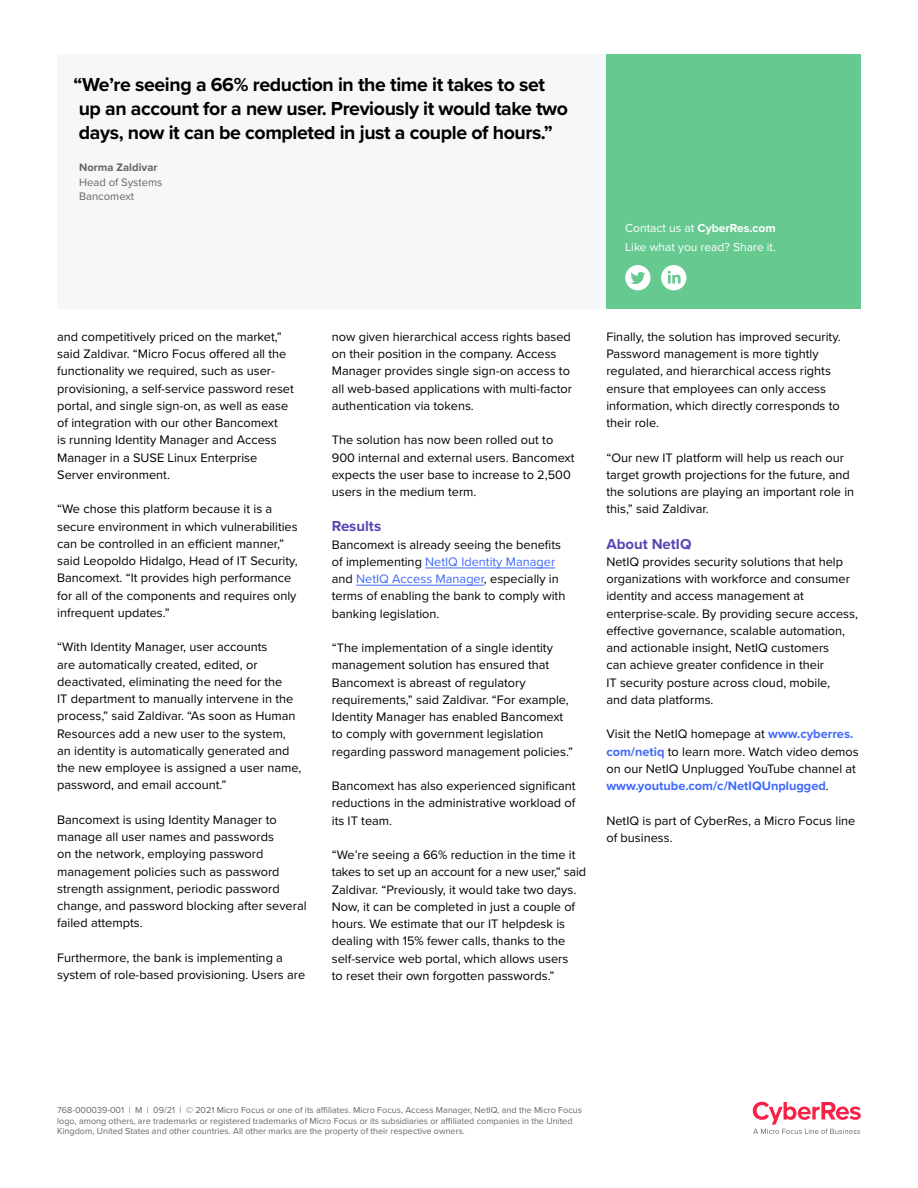
<style>
.page{position:relative;width:918px;height:1188px;background:#fff}
.page>*{position:absolute;margin:0;border:0;box-sizing:border-box;transform-origin:0 0}
.Pull_Quote_Screamer{font:700 19.5px/24px "Proxima Nova";letter-spacing:-.02em;color:#000}
.Header_b_Level1{font:700 15px "Proxima Nova";color:#5c45b3}
.Body_c_8_5_11_5{font:12.75px/17.2px "Proxima Nova";color:#000}
.Contact_White{font:12px "Proxima Nova";color:#fff}
.Contact_White-2{font:700 12px "Proxima Nova";color:#fff}
.t1{font:11.25px "Proxima Nova";color:#656668}
.t2{font:700 11.25px "Proxima Nova";color:#656668}
.Mouse_Type{font:9px/10.5px "Proxima Nova";color:#656668}
.s1{font-weight:400}
.s2{color:#4169fa}
.s3{font-weight:700;color:#4169fa}
</style>
<div class="page">
<hr style="left:425px;top:568px;width:130px;height:1px;background:#4169fa">
<hr style="left:356px;top:585px;width:128px;height:1px;background:#4169fa">
<div style="left:57px;top:54px;width:804px;height:254px;background:#f5f7f8"></div>
<div style="left:606px;top:54px;width:255px;height:254px;background:#66ca90"></div>
<div style="left:625px;top:265px;width:25px;height:25px;background:#fff;border-radius:13px"></div>
<svg style="left:630px;top:272px;width:15px;height:12px"></svg>
<div style="left:661px;top:265px;width:25px;height:25px;background:#fff;border-radius:13px"></div>
<svg style="left:668px;top:271px;width:13px;height:12px"></svg>
<svg style="left:753px;top:1102px;width:108px;height:32px"></svg>
<p class="Pull_Quote_Screamer" style="left:74px;top:72px;width:496px">“We’re seeing a 66% reduction in the time it takes to set up an account for a new user. Previously it would take two days, now it can be completed in just a couple of hours.”</p>
<p class="t2" style="left:79px;top:159px;width:80px">Norma Zaldivar</p>
<p class="t1" style="left:79px;top:174px;width:85px">Head of Systems</p>
<p class="t1" style="left:79px;top:188px;width:57px">Bancomext</p>
<p class="Contact_White-2" style="left:625px;top:219px;width:152px"><span class="s1">Contact us at</span> CyberRes.com</p>
<p class="Contact_White" style="left:625px;top:238px;width:152px">Like what you read? Share it.</p>
<p class="Body_c_8_5_11_5" style="left:57px;top:328px;width:238px">and competitively priced on the market,” said Zaldivar. “Micro Focus offered all the functionality we required, such as user&shy;provisioning, a self-service password reset portal, and single sign-on, as well as ease of integration with our other Bancomext<br>is running Identity Manager and Access Manager in a SUSE Linux Enterprise Server environment.</p>
<p class="Body_c_8_5_11_5" style="left:57px;top:500px;width:242px">“We chose this platform because it is a secure environment in which vulnerabilities can be controlled in an efficient manner,” said Leopoldo Hidalgo, Head of IT Security, Bancomext. “It provides high performance for all of the components and requires only infrequent updates.”</p>
<p class="Body_c_8_5_11_5" style="left:57px;top:638px;width:246px">“With Identity Manager, user accounts<br>are automatically created, edited, or deactivated, eliminating the need for the<br>IT department to manually intervene in the process,” said Zaldivar. “As soon as Human Resources add a new user to the system, an identity is automatically generated and the new employee is assigned a user name, password, and email account.”</p>
<p class="Body_c_8_5_11_5" style="left:57px;top:811px;width:251px">Bancomext is using Identity Manager to manage all user names and passwords<br>on the network, employing password management policies such as password strength assignment, periodic password change, and password blocking after several failed attempts.</p>
<p class="Body_c_8_5_11_5" style="left:57px;top:949px;width:250px">Furthermore, the bank is implementing a system of role-based provisioning. Users are</p>
<p class="Body_c_8_5_11_5" style="left:332px;top:328px;width:242px">now given hierarchical access rights based on their position in the company. Access Manager provides single sign-on access to all web-based applications with multi-factor authentication via tokens.</p>
<p class="Body_c_8_5_11_5" style="left:332px;top:431px;width:244px">The solution has now been rolled out to 900 internal and external users. Bancomext expects the user base to increase to 2,500 users in the medium term.</p>
<p class="Header_b_Level1" style="left:332px;top:515px;width:51px">Results</p>
<p class="Body_c_8_5_11_5" style="left:332px;top:535px;width:235px">Bancomext is already seeing the benefits of implementing <span class="s2">NetIQ Identity Manager </span>and <span class="s2">NetIQ Access Manager</span>, especially in terms of enabling the bank to comply with banking legislation.</p>
<p class="Body_c_8_5_11_5" style="left:332px;top:639px;width:243px">“The implementation of a single identity management solution has ensured that Bancomext is abreast of regulatory requirements,” said Zaldivar. “For example, Identity Manager has enabled Bancomext to comply with government legislation regarding password management policies.”</p>
<p class="Body_c_8_5_11_5" style="left:332px;top:777px;width:245px;text-align:justify">Bancomext has also experienced significant reductions in the administrative workload of its IT team.</p>
<p class="Body_c_8_5_11_5" style="left:332px;top:846px;width:256px">“We’re seeing a 66% reduction in the time it takes to set up an account for a new user,” said Zaldivar. “Previously, it would take two days.<br>Now, it can be completed in just a couple of hours. We estimate that our IT helpdesk is dealing with 15% fewer calls, thanks to the self-service web portal, which allows users<br>to reset their own forgotten passwords.”</p>
<p class="Body_c_8_5_11_5" style="left:606px;top:328px;width:236px">Finally, the solution has improved security.<br>Password management is more tightly regulated, and hierarchical access rights ensure that employees can only access information, which directly corresponds to their role.</p>
<p class="Body_c_8_5_11_5" style="left:606px;top:448px;width:249px">“Our new IT platform will help us reach our target growth projections for the future, and the solutions are playing an important role in this,” said Zaldivar.</p>
<p class="Header_b_Level1" style="left:606px;top:533px;width:87px">About NetIQ</p>
<p class="Body_c_8_5_11_5" style="left:606px;top:553px;width:253px">NetIQ provides security solutions that help organizations with workforce and consumer identity and access management at enterprise-scale. By providing secure access, effective governance, scalable automation, and actionable insight, NetIQ customers<br>can achieve greater confidence in their<br>IT security posture across cloud, mobile,<br>and data platforms.</p>
<p class="Body_c_8_5_11_5" style="left:606px;top:725px;width:254px">Visit the NetIQ homepage at <span class="s3">www.cyberres. com/netiq</span> to learn more. Watch video demos on our NetIQ Unplugged YouTube channel at <span class="s3">www.youtube.com/c/NetIQUnplugged</span>.</p>
<p class="Body_c_8_5_11_5" style="left:606px;top:811px;width:250px">NetIQ is part of CyberRes, a Micro Focus line of business.</p>
<p class="Mouse_Type" style="left:57px;top:1104px;width:526px">768-000039-001 | M | 09/21 | © 2021 Micro Focus or one of its affiliates. Micro Focus, Access Manager, NetIQ, and the Micro Focus logo, among others, are trademarks or registered trademarks of Micro Focus or its subsidiaries or affiliated companies in the United<br>Kingdom, United States and other countries. All other marks are the property of their respective owners.</p>
</div>
